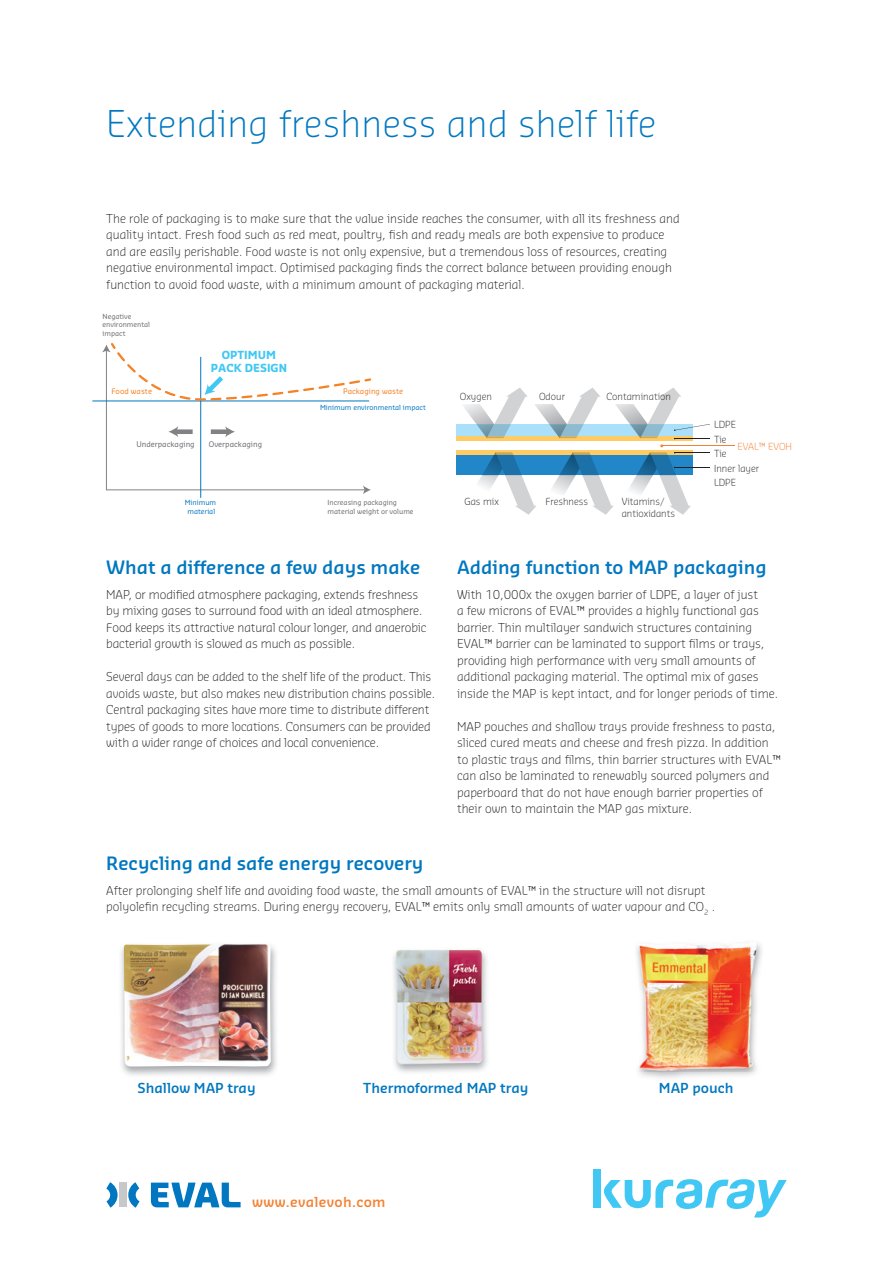
<style>
.page{position:relative;width:893px;height:1263px;background:#fff}
.page>*{position:absolute;margin:0;border:0;box-sizing:border-box;transform-origin:0 0}
.t1{font:300 36px "Sansa";letter-spacing:.01em;color:#0077c0}
.t2{font:600 18px "Sansa";color:#0077c0}
.t3{font:600 13.5px "Sansa";color:#0077c0}
.t4{font:600 13.5px "Sansa";letter-spacing:.02em;color:#f48234}
.t5{font:300 12px/16.5px "Sansa";color:#231f20}
.t6{font:700 10.95px/13px "Sansa";color:#40c7f4;text-align:center}
.t7{font:300 9.6px/14.4px "Sansa";color:#231f20}
.t8{font:300 9.6px "Sansa";color:#f48234}
.t9{font:7.5px "Sansa";color:#6c6d70}
.t10{font:7.5px "Sansa";color:#f58224}
.t11{font:6.9px/8.2px "Sansa";color:#6c6d70}
.t12{font:6.9px/8.2px "Sansa";color:#0077c0;text-align:center}
</style>
<div class="page">
<img style="left:638px;top:945px;width:120px;height:133px">
<img style="left:636px;top:945px;width:17px;height:30px">
<img style="left:740px;top:942px;width:22px;height:33px">
<svg style="left:106px;top:1182px;width:12px;height:26px"></svg>
<svg style="left:128px;top:1182px;width:12px;height:26px"></svg>
<div style="left:119px;top:1182px;width:8px;height:25px;background:#c7c8ca"></div>
<svg style="left:151px;top:1182px;width:90px;height:25px"></svg>
<svg style="left:593px;top:1169px;width:194px;height:48px"></svg>
<hr style="left:92px;top:400px;width:277px;height:1px;background:#0077c0">
<hr style="left:200px;top:357px;width:1px;height:141px;background:#0077c0">
<svg style="left:102px;top:343px;width:270px;height:151px"></svg>
<div style="left:457px;top:436px;width:236px;height:5px;background:#fecb64"></div>
<hr style="left:457px;top:450px;width:236px;height:4px;background:#fecb64">
<hr style="left:662px;top:445px;width:72px;height:1px;background:#f48234">
<svg style="left:461px;top:388px;width:249px;height:127px"></svg>
<img style="left:393px;top:949px;width:95px;height:123px">
<img style="left:120px;top:946px;width:157px;height:129px">
<img style="left:124px;top:944px;width:147px;height:123px">
<h1 class="t1" style="left:106px;top:100px;width:551px">Extending freshness and shelf life</h1>
<p class="t5" style="left:106px;top:209px;width:575px">The role of packaging is to make sure that the value inside reaches the consumer, with all its freshness and quality intact. Fresh food such as red meat, poultry, fish and ready meals are both expensive to produce and are easily perishable. Food waste is not only expensive, but a tremendous loss of resources, creating negative environmental impact. Optimised packaging finds the correct balance between providing enough function to avoid food waste, with a minimum amount of packaging material.</p>
<p class="t11" style="left:103px;top:312px;width:49px">Negative environmental impact</p>
<p class="t6" style="left:211px;top:348px;width:78px">OPTIMUM<br>PACK DESIGN</p>
<p class="t10" style="left:112px;top:387px;width:42px">Food waste</p>
<p class="t10" style="left:343px;top:387px;width:62px">Packaging waste</p>
<p class="t9" style="left:136px;top:440px;width:60px">Underpackaging</p>
<p class="t9" style="left:209px;top:440px;width:55px">Overpackaging</p>
<p class="t12" style="left:320px;top:403px;width:107px">Minimum environmental impact</p>
<p class="t12" style="left:185px;top:498px;width:33px">Minimum material</p>
<p class="t11" style="left:328px;top:498px;width:87px">Increasing packaging material weight or volume</p>
<h2 class="t2" style="left:106px;top:555px;width:316px">What a difference a few days make</h2>
<p class="t5" style="left:106px;top:585px;width:322px">MAP, or modified atmosphere packaging, extends freshness by mixing gases to surround food with an ideal atmosphere.<br>Food keeps its attractive natural colour longer, and anaerobic bacterial growth is slowed as much as possible.</p>
<p class="t5" style="left:106px;top:668px;width:330px">Several days can be added to the shelf life of the product. This avoids waste, but also makes new distribution chains possible.<br>Central packaging sites have more time to distribute different types of goods to more locations. Consumers can be provided with a wider range of choices and local convenience.</p>
<p class="t7" style="left:460px;top:388px;width:34px">Oxygen</p>
<p class="t7" style="left:539px;top:389px;width:27px">Odour</p>
<p class="t7" style="left:606px;top:389px;width:66px">Contamination</p>
<p class="t7" style="left:464px;top:494px;width:36px">Gas mix</p>
<p class="t7" style="left:545px;top:494px;width:44px">Freshness</p>
<p class="t7" style="left:622px;top:495px;width:55px;line-height:11.4px">Vitamins/ antioxidants</p>
<p class="t7" style="left:714px;top:417px;width:47px">LDPE<br>Tie<br>Tie<br>Inner layer<br>LDPE</p>
<p class="t8" style="left:737px;top:440px;width:56px">EVAL™ EVOH</p>
<h2 class="t2" style="left:457px;top:555px;width:311px">Adding function to MAP packaging</h2>
<p class="t5" style="left:457px;top:585px;width:322px">With 10,000x the oxygen barrier of LDPE, a layer of just<br>a few microns of EVAL™ provides a highly functional gas barrier. Thin multilayer sandwich structures containing EVAL™ barrier can be laminated to support films or trays, providing high performance with very small amounts of additional packaging material. The optimal mix of gases inside the MAP is kept intact, and for longer periods of time.</p>
<p class="t5" style="left:457px;top:717px;width:325px">MAP pouches and shallow trays provide freshness to pasta, sliced cured meats and cheese and fresh pizza. In addition to plastic trays and films, thin barrier structures with EVAL™ can also be laminated to renewably sourced polymers and paperboard that do not have enough barrier properties of their own to maintain the MAP gas mixture.</p>
<h2 class="t2" style="left:106px;top:851px;width:319px">Recycling and safe energy recovery</h2>
<p class="t5" style="left:106px;top:882px;width:610px">After prolonging shelf life and avoiding food waste, the small amounts of EVAL™ in the structure will not disrupt polyolefin recycling streams. During energy recovery, EVAL™ emits only small amounts of water vapour and CO<sub>2</sub> .</p>
<p class="t3" style="left:138px;top:1079px;width:120px">Shallow MAP tray</p>
<p class="t3" style="left:363px;top:1079px;width:167px">Thermoformed MAP tray</p>
<p class="t3" style="left:659px;top:1079px;width:76px">MAP pouch</p>
<p class="t4" style="left:252px;top:1193px;width:135px">www.evalevoh.com</p>
</div>
